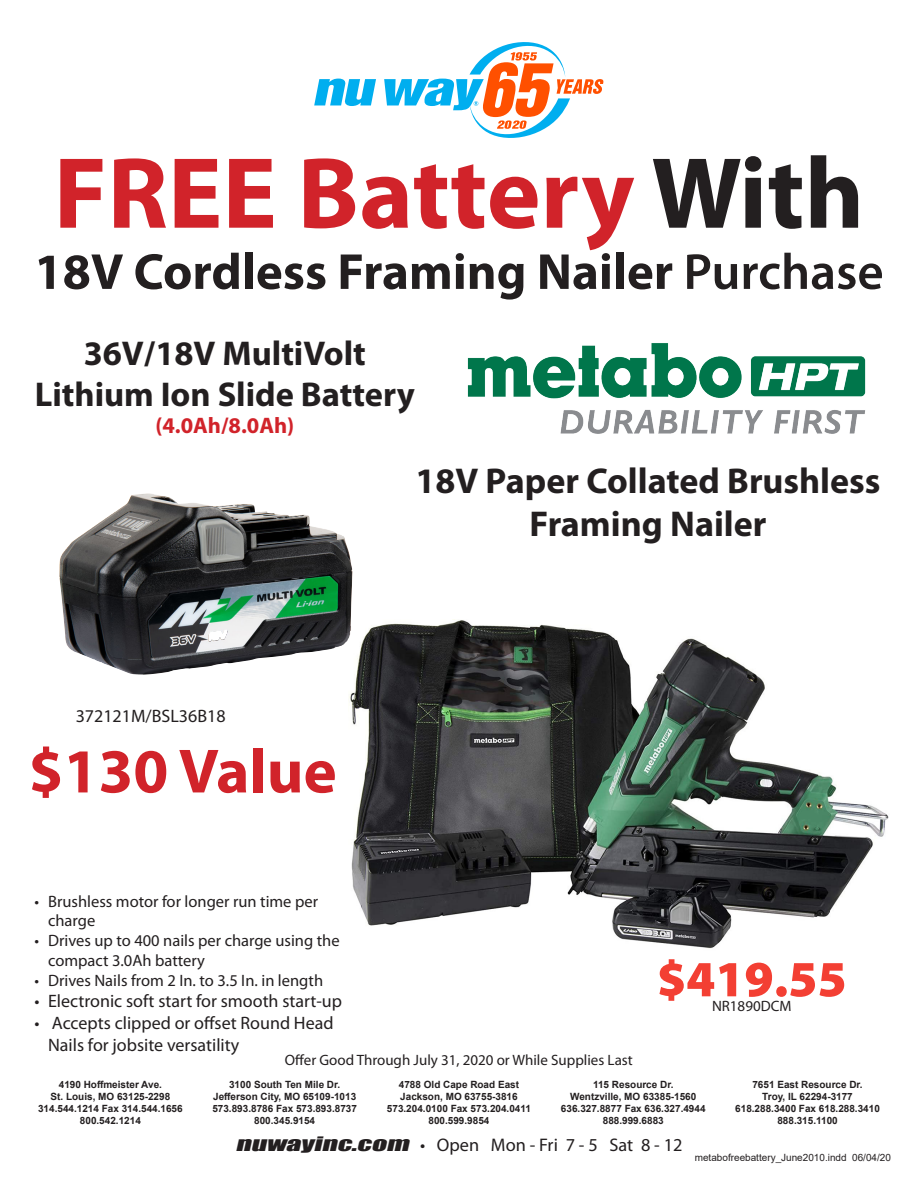
<style>
.page{position:relative;width:918px;height:1188px;background:#fff}
.page>*{position:absolute;margin:0;border:0;box-sizing:border-box;transform-origin:0 0}
.t1{font:700 102px "Myriad Pro";color:#d1232a}
.t2{font:700 63px "Myriad Pro";color:#d1232a}
.t3{font:700 51px "Myriad Pro";color:#231f20}
.t4{font:900 51px "Myriad Pro";color:#f33f33}
.t5{font:700 36px/43.2px "Myriad Pro";color:#231f20;text-align:center}
.t6{font:700 34.5px "Myriad Pro";color:#231f20}
.t7{font:700 22.5px "Myriad Pro";letter-spacing:-.005em;color:#d1232a}
.t8{font:18.3px "Myriad Pro";color:#231f20}
.t9{font:18px/21.6px "Myriad Pro";color:#231f20}
.t10{font:16.5px/19.8px "Myriad Pro";color:#231f20}
.t11{font:15px "Myriad Pro";color:#231f20}
.t12{font:700 9.9px "Arial";color:#231f20}
.t13{font:9.9px "Arial";color:#231f20}
.s1{color:#231f20}
.s2{font-weight:600}
.s3{font-family:"Impact";font-style:italic}
</style>
<div class="page">
<svg style="left:314px;top:79px;width:62px;height:27px"></svg>
<svg style="left:384px;top:42px;width:220px;height:96px"></svg>
<img style="left:349px;top:620px;width:540px;height:329px">
<img style="left:59px;top:493px;width:293px;height:182px">
<img style="left:467px;top:343px;width:399px;height:91px">
<p class="t1" style="left:54px;top:127px;width:812px">FREE Battery <span class="s1">With</span></p>
<p class="t3" style="left:34px;top:238px;width:851px">18V Cordless Framing Nailer <span class="s2">Purchase</span></p>
<p class="t6" style="left:84px;top:331px;width:284px">36V/18V MultiVolt</p>
<p class="t6" style="left:35px;top:372px;width:382px">Lithium Ion Slide Battery</p>
<p class="t7" style="left:155px;top:411px;width:140px">(4.0Ah/8.0Ah)</p>
<p class="t9" style="left:76px;top:705px;width:151px">372121M/BSL36B18</p>
<p class="t2" style="left:28px;top:730px;width:310px">$130 Value</p>
<p class="t5" style="left:415px;top:458px;width:466px">18V Paper Collated Brushless<br>Framing Nailer</p>
<p class="t10" style="left:48px;top:891px;width:272px;text-indent:-14px">• Brushless motor for longer run time per charge</p>
<p class="t10" style="left:48px;top:931px;width:293px;text-indent:-14px">• Drives up to 400 nails per charge using the compact 3.0Ah battery</p>
<p class="t10" style="left:35px;top:970px;width:290px">• Drives Nails from 2 In. to 3.5 In. in length</p>
<p class="t9" style="left:35px;top:990px;width:309px">• Electronic soft start for smooth start-up</p>
<p class="t9" style="left:48px;top:1012px;width:287px;text-indent:-14px">• Accepts clipped or offset Round Head<br>Nails for jobsite versatility</p>
<p class="t11" style="left:285px;top:1051px;width:350px">Offer Good Through July 31, 2020 or While Supplies Last</p>
<p class="t4" style="left:657px;top:945px;width:191px">$419.55</p>
<p class="t11" style="left:712px;top:997px;width:81px">NR1890DCM</p>
<p class="t12" style="left:59px;top:1077px;width:105px">4190 Hoffmeister Ave.</p>
<p class="t12" style="left:51px;top:1089px;width:121px">St. Louis, MO 63125-2298</p>
<p class="t12" style="left:38px;top:1101px;width:146px">314.544.1214 Fax 314.544.1656</p>
<p class="t12" style="left:80px;top:1114px;width:62px">800.542.1214</p>
<p class="t12" style="left:229px;top:1078px;width:113px">3100 South Ten Mile Dr.</p>
<p class="t12" style="left:213px;top:1090px;width:145px">Jefferson City, MO 65109-1013</p>
<p class="t12" style="left:212px;top:1102px;width:146px">573.893.8786 Fax 573.893.8737</p>
<p class="t12" style="left:254px;top:1114px;width:62px">800.345.9154</p>
<p class="t12" style="left:399px;top:1078px;width:122px">4788 Old Cape Road East</p>
<p class="t12" style="left:400px;top:1090px;width:119px">Jackson, MO 63755-3816</p>
<p class="t12" style="left:387px;top:1102px;width:146px">573.204.0100 Fax 573.204.0411</p>
<p class="t12" style="left:429px;top:1114px;width:62px">800.599.9854</p>
<p class="t12" style="left:593px;top:1078px;width:82px">115 Resource Dr.</p>
<p class="t12" style="left:570px;top:1090px;width:128px">Wentzville, MO 63385-1560</p>
<p class="t12" style="left:561px;top:1102px;width:146px">636.327.8877 Fax 636.327.4944</p>
<p class="t12" style="left:603px;top:1114px;width:62px">888.999.6883</p>
<p class="t12" style="left:752px;top:1078px;width:112px">7651 East Resource Dr.</p>
<p class="t12" style="left:762px;top:1090px;width:92px">Troy, IL 62294-3177</p>
<p class="t12" style="left:735px;top:1102px;width:146px">618.288.3400 Fax 618.288.3410</p>
<p class="t12" style="left:777px;top:1114px;width:62px">888.315.1100</p>
<p class="t8" style="left:235px;top:1134px;width:449px"><span class="s3">NUWAYINC.COM</span> • O p e n M o n - F r i 7 - 5 S a t 8 - 1 2</p>
<p class="t13" style="left:695px;top:1151px;width:198px">metabofreebattery_June2010.indd 06/04/20</p>
</div>
